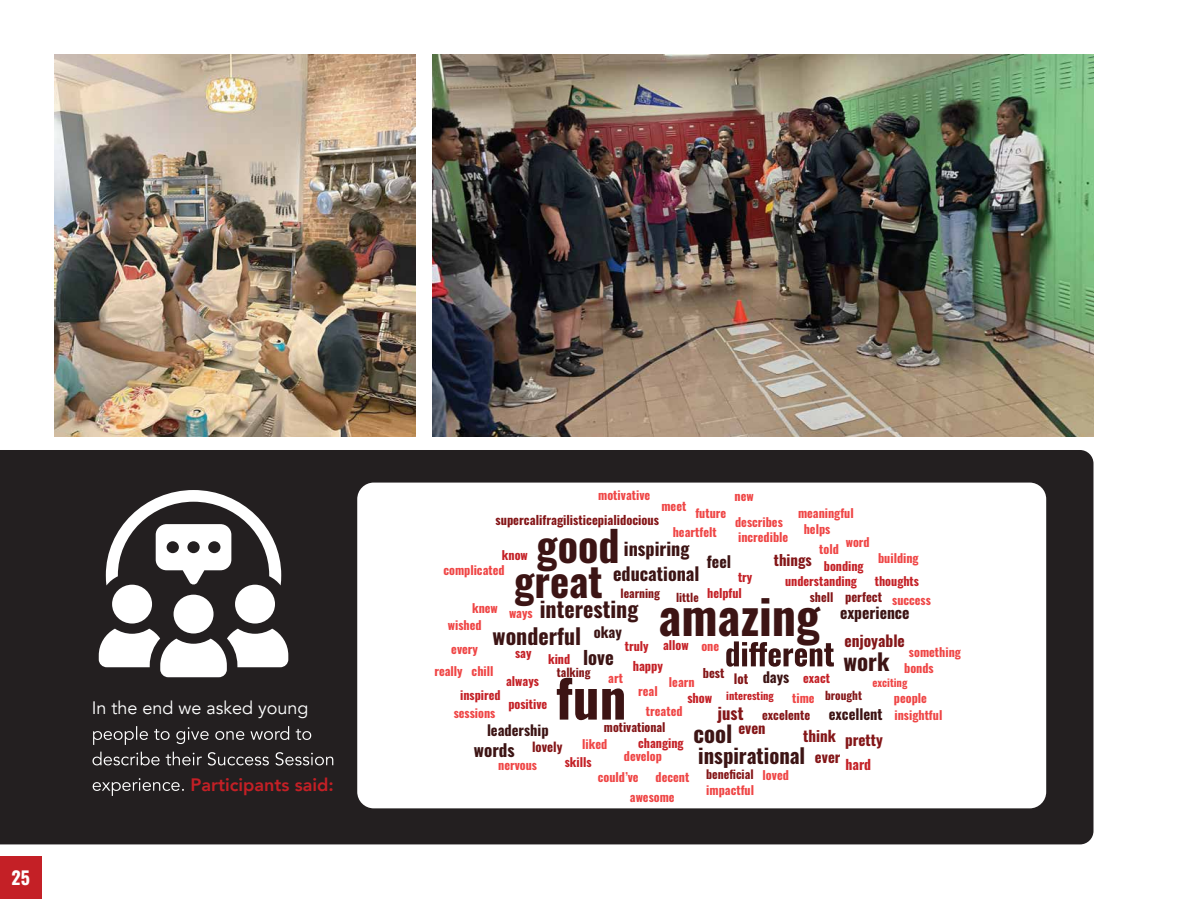
<style>
.page{position:relative;width:1188px;height:918px;background:#fff}
.page>*{position:absolute;margin:0;border:0;box-sizing:border-box;transform-origin:0 0}
.t1{font:700 52.95px "Oswald";color:#3c1414}
.t2{font:700 48px "Oswald";color:#3c1414}
.t3{font:700 42.15px "Oswald";color:#3c1414}
.t4{font:700 40.65px "Oswald";color:#3c1414}
.t5{font:700 22.95px "Oswald";color:#3c1414}
.t6{font:700 22.8px "Oswald";color:#3c1414}
.t7{font:700 21.9px/26.8px "Oswald";color:#3c1414}
.t8{font:700 20.7px "Oswald";color:#3c1414}
.t9{font:700 18.6px "Oswald";color:#3c1414}
.t10{font:700 18.15px/25.2px "Oswald";color:#3c1414;text-align:center}
.t11{font:18px "Avenir";color:#fff}
.t12{font:800 18px "Avenir";color:#c42026}
.t13{font:700 18px "Oswald";color:#fff}
.t14{font:700 17.1px "Oswald";color:#3c1414}
.t15{font:700 16.65px "Oswald";color:#841618}
.t16{font:700 15.75px "Oswald";color:#3c1414}
.t17{font:700 15.6px "Oswald";color:#3c1414}
.t18{font:700 15.45px "Oswald";color:#841618}
.t19{font:700 15.15px "Oswald";color:#841618}
.t20{font:700 15px "Oswald";color:#841618}
.t21{font:700 14.85px "Oswald";color:#841618}
.t22{font:700 14.55px "Oswald";color:#841618}
.t23{font:700 14.4px "Oswald";color:#3c1414}
.t24{font:700 13.65px "Oswald";color:#c42127}
.t25{font:700 13.05px "Oswald";color:#841618}
.t26{font:700 12.75px "Oswald";color:#841618}
.t27{font:700 12.45px "Oswald";color:#841618}
.t28{font:700 12.45px "Oswald";color:#c42127}
.t29{font:700 12.3px "Oswald";color:#841618}
.t30{font:700 12.15px/21.3px "Oswald";color:#ef4646}
.t31{font:700 12.15px/15.8px "Oswald";color:#c42127}
.t32{font:700 12px "Oswald";color:#841618}
.t33{font:700 11.85px "Oswald";color:#841618}
.t34{font:700 11.7px "Oswald";color:#841618}
.t35{font:700 11.55px "Oswald";color:#841618}
.t36{font:700 11.4px "Oswald";color:#841618}
.t37{font:700 10.8px "Oswald";color:#ef4646}
.t38{font:700 10.5px "Oswald";color:#c42127}
.s1{font-size:12px}
.s2{font-size:12.45px}
</style>
<div class="page">
<div style="left:0;top:856px;width:42px;height:42px;background:#c42026"></div>
<div style="left:0;top:450px;width:1094px;height:394px;background:#231f20"></div>
<svg style="left:93px;top:726px;width:218px;height:19px;background:#423f40"></svg>
<svg style="left:93px;top:752px;width:240px;height:14px;background:#4f4c4d"></svg>
<svg style="left:93px;top:778px;width:91px;height:18px;background:#464243"></svg>
<div style="left:356px;top:481px;width:692px;height:329px;background:#fff;border-radius:18px"></div>
<svg style="left:726px;top:641px;width:108px;height:26px"></svg>
<div style="left:354px;top:480px;width:695px;height:331px;border:3px solid #231f20;border-radius:18px"></div>
<div style="left:112px;top:585px;width:40px;height:39px;background:#fff;border-radius:50%"></div>
<div style="left:235px;top:585px;width:40px;height:39px;background:#fff;border-radius:50%"></div>
<div style="left:174px;top:595px;width:40px;height:39px;background:#fff;border-radius:50%"></div>
<svg style="left:99px;top:629px;width:189px;height:48px"></svg>
<svg style="left:106px;top:490px;width:175px;height:96px"></svg>
<img style="left:54px;top:54px;width:361px;height:382px">
<img style="left:432px;top:54px;width:662px;height:382px">
<h3 class="t13" style="left:12px;top:868px;width:20px">25</h3>
<h3 class="t11" style="left:92px;top:697px;width:218px">In the end we asked young</h3>
<h3 class="t12" style="left:190px;top:770px;width:145px">Participants said:</h3>
<p class="t30" style="left:598px;top:485px;width:53px">motivative</p>
<p class="t30" style="left:735px;top:484px;width:50px;line-height:25.7px">new describes</p>
<p class="t30" style="left:673px;top:493px;width:45px;line-height:26.4px;text-indent:-11px">meet heartfelt</p>
<p class="t30" style="left:804px;top:506px;width:52px;line-height:15.6px;text-indent:-6px">meaningful helps</p>
<p class="t30" style="left:819px;top:539px;width:21px">told</p>
<p class="t30" style="left:695px;top:503px;width:32px">future</p>
<p class="t27" style="left:495px;top:514px;width:165px">supercalifragilisticepialidocious</p>
<h3 class="t3" style="left:537px;top:524px;width:85px">good</h3>
<p class="t30" style="left:738px;top:527px;width:52px">incredible</p>
<p class="t30" style="left:846px;top:532px;width:25px">word</p>
<p class="t31" style="left:785px;top:559px;width:80px;line-height:15.1px;text-indent:39px">bonding understanding</p>
<h3 class="t10" style="left:613px;top:537px;width:88px">inspiring educational</h3>
<p class="t31" style="left:502px;top:548px;width:27px">know</p>
<p class="t30" style="left:878px;top:549px;width:42px">building</p>
<p class="t30" style="left:892px;top:590px;width:40px">success</p>
<p class="t21" style="left:774px;top:553px;width:39px">things</p>
<p class="t27" style="left:810px;top:590px;width:74px"><span class="s1">shell</span> perfect</p>
<p class="t16" style="left:707px;top:553px;width:26px">feel</p>
<h2 class="t2" style="left:659px;top:591px;width:163px">amazing</h2>
<p class="t17" style="left:840px;top:604px;width:71px">experience</p>
<p class="t30" style="left:443px;top:560px;width:63px">complicated</p>
<h3 class="t4" style="left:514px;top:560px;width:90px">great</h3>
<p class="t31" style="left:707px;top:570px;width:47px;text-indent:31px">try helpful</p>
<p class="t31" style="left:875px;top:574px;width:46px">thoughts</p>
<p class="t34" style="left:620px;top:587px;width:41px">learning</p>
<p class="t36" style="left:676px;top:591px;width:24px">little</p>
<h3 class="t7" style="left:493px;top:597px;width:147px;text-indent:47px">interesting wonderful <sup>okay</sup></h3>
<h3 class="t9" style="left:583px;top:648px;width:32px">love</h3>
<p class="t30" style="left:472px;top:601px;width:62px">knew ways</p>
<p class="t30" style="left:448px;top:615px;width:35px">wished</p>
<p class="t18" style="left:844px;top:633px;width:62px">enjoyable</p>
<p class="t31" style="left:625px;top:639px;width:65px">truly allow</p>
<p class="t30" style="left:701px;top:636px;width:19px">one</p>
<p class="t30" style="left:904px;top:644px;width:58px;line-height:16.5px;text-indent:5px">something bonds</p>
<p class="t30" style="left:894px;top:690px;width:50px;line-height:16.8px">people insightful</p>
<p class="t30" style="left:451px;top:639px;width:28px">every</p>
<p class="t31" style="left:515px;top:646px;width:18px">say</p>
<p class="t31" style="left:548px;top:652px;width:24px">kind</p>
<h3 class="t5" style="left:843px;top:650px;width:48px">work</h3>
<p class="t23" style="left:829px;top:707px;width:55px">excellent</p>
<p class="t28" style="left:633px;top:660px;width:32px">happy</p>
<p class="t30" style="left:434px;top:661px;width:61px">really chill</p>
<p class="t35" style="left:557px;top:666px;width:35px">talking</p>
<p class="t29" style="left:703px;top:667px;width:23px">best</p>
<p class="t23" style="left:763px;top:669px;width:28px">days</p>
<p class="t30" style="left:608px;top:668px;width:16px">art</p>
<p class="t31" style="left:803px;top:671px;width:28px">exact</p>
<p class="t25" style="left:734px;top:672px;width:16px">lot</p>
<p class="t31" style="left:506px;top:674px;width:34px">always</p>
<p class="t30" style="left:669px;top:672px;width:27px">learn</p>
<p class="t30" style="left:646px;top:701px;width:38px">treated</p>
<h1 class="t1" style="left:556px;top:670px;width:72px">fun</h1>
<p class="t37" style="left:872px;top:677px;width:37px">exciting</p>
<p class="t30" style="left:638px;top:681px;width:21px">real</p>
<p class="t31" style="left:460px;top:688px;width:42px">inspired</p>
<p class="t30" style="left:454px;top:703px;width:43px">sessions</p>
<p class="t36" style="left:825px;top:690px;width:38px">brought</p>
<p class="t38" style="left:687px;top:690px;width:88px"><span class="s2">show</span> interesting</p>
<p class="t30" style="left:792px;top:688px;width:24px">time</p>
<p class="t31" style="left:508px;top:696px;width:40px">positive</p>
<h3 class="t15" style="left:718px;top:705px;width:27px">just</h3>
<p class="t29" style="left:762px;top:709px;width:50px">excelente</p>
<p class="t22" style="left:738px;top:720px;width:29px">even</p>
<p class="t20" style="left:803px;top:728px;width:34px">think</p>
<p class="t32" style="left:604px;top:721px;width:63px">motivational</p>
<p class="t23" style="left:487px;top:723px;width:63px">leadership</p>
<h3 class="t14" style="left:474px;top:741px;width:42px">words</h3>
<h3 class="t6" style="left:693px;top:722px;width:40px">cool</h3>
<h3 class="t8" style="left:698px;top:745px;width:109px">inspirational</h3>
<p class="t19" style="left:845px;top:732px;width:39px">pretty</p>
<p class="t31" style="left:638px;top:736px;width:47px">changing</p>
<p class="t30" style="left:582px;top:734px;width:26px">liked</p>
<p class="t30" style="left:598px;top:746px;width:66px;text-indent:26px">develop could’ve</p>
<p class="t26" style="left:532px;top:740px;width:32px">lovely</p>
<p class="t22" style="left:815px;top:749px;width:27px">ever</p>
<p class="t30" style="left:498px;top:755px;width:40px">nervous</p>
<p class="t31" style="left:565px;top:755px;width:28px">skills</p>
<p class="t24" style="left:846px;top:757px;width:27px">hard</p>
<p class="t33" style="left:706px;top:768px;width:49px">beneficial</p>
<p class="t30" style="left:763px;top:765px;width:28px">loved</p>
<p class="t30" style="left:656px;top:767px;width:35px">decent</p>
<p class="t30" style="left:630px;top:788px;width:46px">awesome</p>
<p class="t30" style="left:706px;top:780px;width:49px">impactful</p>
</div>
